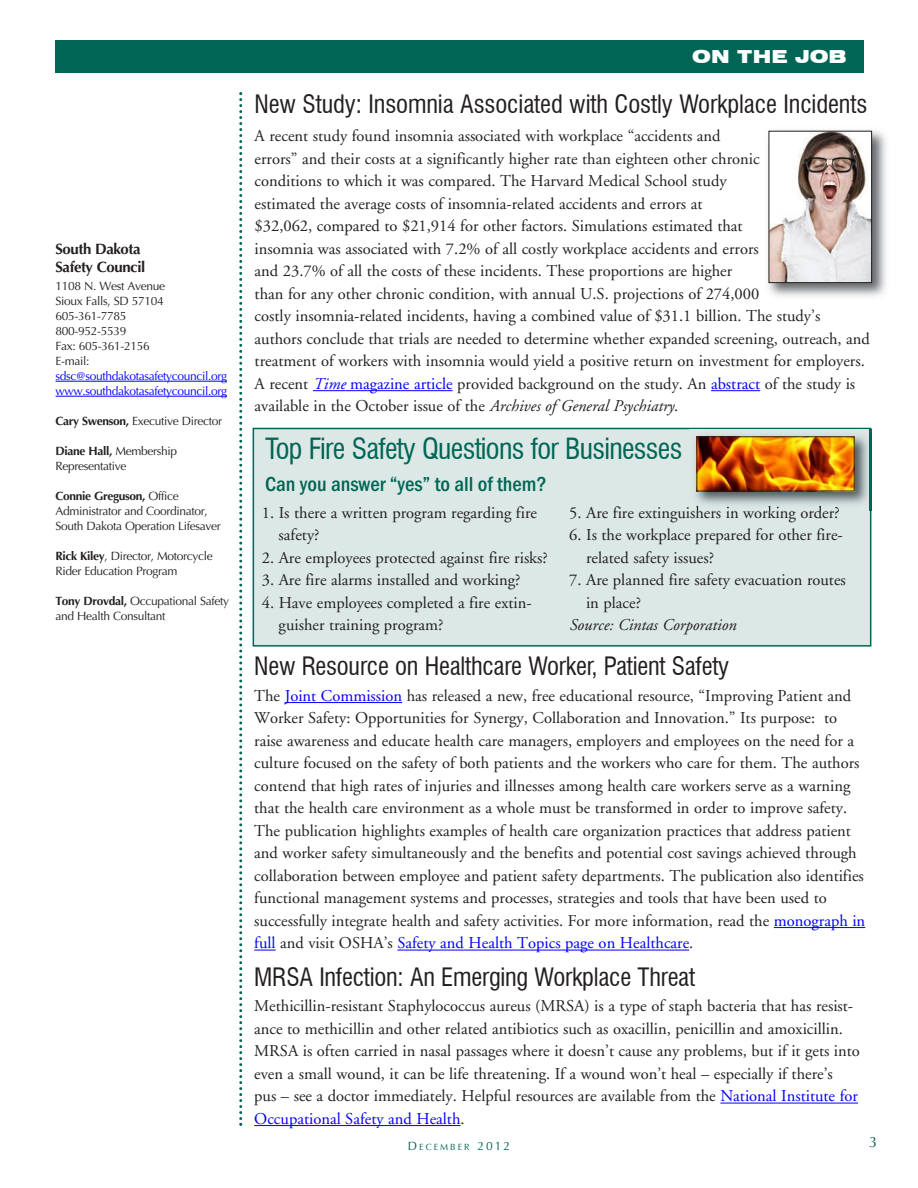
<style>
.page{position:relative;width:918px;height:1188px;background:#fff}
.page>*{position:absolute;margin:0;border:0;box-sizing:border-box;transform-origin:0 0}
.t1{font:28.5px "Swis 721 Cn BT";letter-spacing:-.025em;color:#006554}
.t2{font:24.75px "Swis 721 Cn BT";letter-spacing:-.01em;color:#231f20}
.t3{font:500 condensed 21px "Franklin Gothic";color:#006554}
.t4{font:900 expanded 18px "Swiss 721 BT";color:#fff}
.t5{font:16.5px/22.5px "Adobe Garamond";color:#231f20}
.t6{font:italic 16.5px "Adobe Garamond";color:#231f20}
.t7{font:700 15px/18px "Optima LT Std";letter-spacing:-.03em;color:#231f20}
.t8{font:15px "Optima LT Std";color:#006554}
.t9{font:12px/15px "Optima LT Std";letter-spacing:-.03em;color:#231f20}
.t10{font:12px/15px "Optima LT Std";letter-spacing:-.03em;color:#00f}
.t11{font:9px "Optima LT Std";letter-spacing:.22em;color:#006554}
.s1{font-weight:700}
.s2{font-style:italic;color:#00f}
.s3{color:#00f}
.s4{font-style:italic}
.s5{font-size:12px}
</style>
<div class="page">
<div style="left:56px;top:40px;width:808px;height:33px;background:#006554"></div>
<hr style="left:56px;top:381px;width:171px;height:1px;background:#00f">
<hr style="left:56px;top:396px;width:171px;height:1px;background:#00f">
<svg style="left:239px;top:92px;width:3px;height:1034px"></svg>
<div style="left:254px;top:429px;width:616px;height:216px;background:#dbe8e6"></div>
<div style="left:253px;top:428px;width:618px;height:219px;border:2px solid #006554"></div>
<hr style="left:313px;top:390px;width:33px;height:1px;background:#00f">
<hr style="left:346px;top:390px;width:107px;height:1px;background:#00f">
<hr style="left:711px;top:390px;width:49px;height:1px;background:#00f">
<img style="left:768px;top:130px;width:118px;height:167px">
<img style="left:771px;top:133px;width:99px;height:148px">
<div style="left:769px;top:131px;width:103px;height:152px;border:1px solid #231f20"></div>
<img style="left:690px;top:430px;width:182px;height:81px">
<img style="left:870px;top:430px;width:1px;height:81px">
<img style="left:699px;top:438px;width:154px;height:51px">
<div style="left:697px;top:436px;width:158px;height:55px;border:1px solid #231f20"></div>
<hr style="left:285px;top:702px;width:117px;height:1px;background:#00f">
<hr style="left:774px;top:927px;width:91px;height:1px;background:#00f">
<svg style="left:254px;top:950px;width:22px;height:1px"></svg>
<hr style="left:397px;top:950px;width:292px;height:1px;background:#00f">
<hr style="left:720px;top:1103px;width:138px;height:1px;background:#00f">
<hr style="left:254px;top:1125px;width:207px;height:1px;background:#00f">
<p class="t7" style="left:56px;top:241px;width:91px">South Dakota<br>Safety Council</p>
<p class="t9" style="left:56px;top:279px;width:111px">1108 N. West Avenue<br>Sioux Falls, SD 57104<br>605-361-7785<br>800-952-5539<br>Fax: 605-361-2156<br>E-mail:</p>
<p class="t10" style="left:56px;top:369px;width:173px">sdsc@southdakotasafetycouncil.org www.southdakotasafetycouncil.org</p>
<p class="t9" style="left:56px;top:414px;width:168px"><span class="s1">Cary Swenson,</span> Executive Director</p>
<p class="t9" style="left:56px;top:444px;width:123px"><span class="s1">Diane Hall,</span> Membership<br>Representative</p>
<p class="t9" style="left:56px;top:489px;width:167px"><span class="s1">Connie Greguson,</span> Office<br>Administrator and Coordinator,<br>South Dakota Operation Lifesaver</p>
<p class="t9" style="left:56px;top:549px;width:159px"><span class="s1">Rick Kiley</span>, Director, Motorcycle<br>Rider Education Program</p>
<p class="t9" style="left:56px;top:594px;width:175px"><span class="s1">Tony Drovdal,</span> Occupational Safety and Health Consultant</p>
<p class="t4" style="left:692px;top:46px;width:156px">ON THE JOB</p>
<h2 class="t2" style="left:255px;top:89px;width:614px">New Study: Insomnia Associated with Costly Workplace Incidents</h2>
<p class="t5" style="left:255px;top:125px;width:617px">A recent study found insomnia associated with workplace “accidents and<br>errors” and their costs at a significantly higher rate than eighteen other chronic<br>conditions to which it was compared. The Harvard Medical School study<br>estimated the average costs of insomnia-related accidents and errors at<br>$32,062, compared to $21,914 for other factors. Simulations estimated that<br>insomnia was associated with 7.2% of all costly workplace accidents and errors<br>and 23.7% of all the costs of these incidents. These proportions are higher<br>than for any other chronic condition, with annual U.S. projections of 274,000<br>costly insomnia-related incidents, having a combined value of $31.1 billion. The study’s authors conclude that trials are needed to determine whether expanded screening, outreach, and treatment of workers with insomnia would yield a positive return on investment for employers.<br>A recent <span class="s2">Time</span> <span class="s3">magazine article</span> provided background on the study. An <span class="s3">abstract</span> of the study is available in the October issue of the <span class="s4">Archives of General Psychiatry</span>.</p>
<h1 class="t1" style="left:265px;top:432px;width:419px">Top Fire Safety Questions for Businesses</h1>
<p class="t3" style="left:265px;top:471px;width:283px">Can you answer “yes” to all of them?</p>
<p class="t5" style="left:279px;top:502px;width:260px;text-indent:-17px">1. Is there a written program regarding fire safety?</p>
<p class="t5" style="left:262px;top:547px;width:288px">2. Are employees protected against fire risks?</p>
<p class="t5" style="left:262px;top:569px;width:260px">3. Are fire alarms installed and working?</p>
<p class="t5" style="left:279px;top:592px;width:255px;text-indent:-17px">4. Have employees completed a fire extin&shy;guisher training program?</p>
<p class="t5" style="left:569px;top:502px;width:272px">5. Are fire extinguishers in working order?</p>
<p class="t5" style="left:586px;top:524px;width:258px;text-indent:-17px">6. Is the workplace prepared for other fire&shy;related safety issues?</p>
<p class="t5" style="left:586px;top:569px;width:261px;text-indent:-17px">7. Are planned fire safety evacuation routes in place?</p>
<p class="t6" style="left:569px;top:618px;width:168px">Source: Cintas Corporation</p>
<h2 class="t2" style="left:254px;top:651px;width:477px">New Resource on Healthcare Worker, Patient Safety</h2>
<p class="t5" style="left:254px;top:685px;width:613px">The <span class="s3">Joint Commission</span> has released a new, free educational resource, “Improving Patient and Worker Safety: Opportunities for Synergy, Collaboration and Innovation.” Its purpose: to raise awareness and educate health care managers, employers and employees on the need for a culture focused on the safety of both patients and the workers who care for them. The authors contend that high rates of injuries and illnesses among health care workers serve as a warning that the health care environment as a whole must be transformed in order to improve safety.<br>The publication highlights examples of health care organization practices that address patient and worker safety simultaneously and the benefits and potential cost savings achieved through collaboration between employee and patient safety departments. The publication also identifies functional management systems and processes, strategies and tools that have been used to successfully integrate health and safety activities. For more information, read the <span class="s3">monograph in full</span> and visit OSHA’s <span class="s3">Safety and Health Topics page on Healthcare</span>.</p>
<h2 class="t2" style="left:254px;top:962px;width:442px">MRSA Infection: An Emerging Workplace Threat</h2>
<p class="t5" style="left:254px;top:995px;width:607px">Methicillin-resistant Staphylococcus aureus (MRSA) is a type of staph bacteria that has resist&shy;ance to methicillin and other related antibiotics such as oxacillin, penicillin and amoxicillin.<br>MRSA is often carried in nasal passages where it doesn’t cause any problems, but if it gets into even a small wound, it can be life threatening. If a wound won’t heal – especially if there’s<br>pus – see a doctor immediately. Helpful resources are available from the <span class="s3">National Institute for Occupational Safety and Health</span>.</p>
<p class="t11" style="left:408px;top:1143px;width:104px"><span class="s5">D</span>ECEMBER <span class="s5">2012</span></p>
<p class="t8" style="left:869px;top:1135px;width:10px">3</p>
</div>
